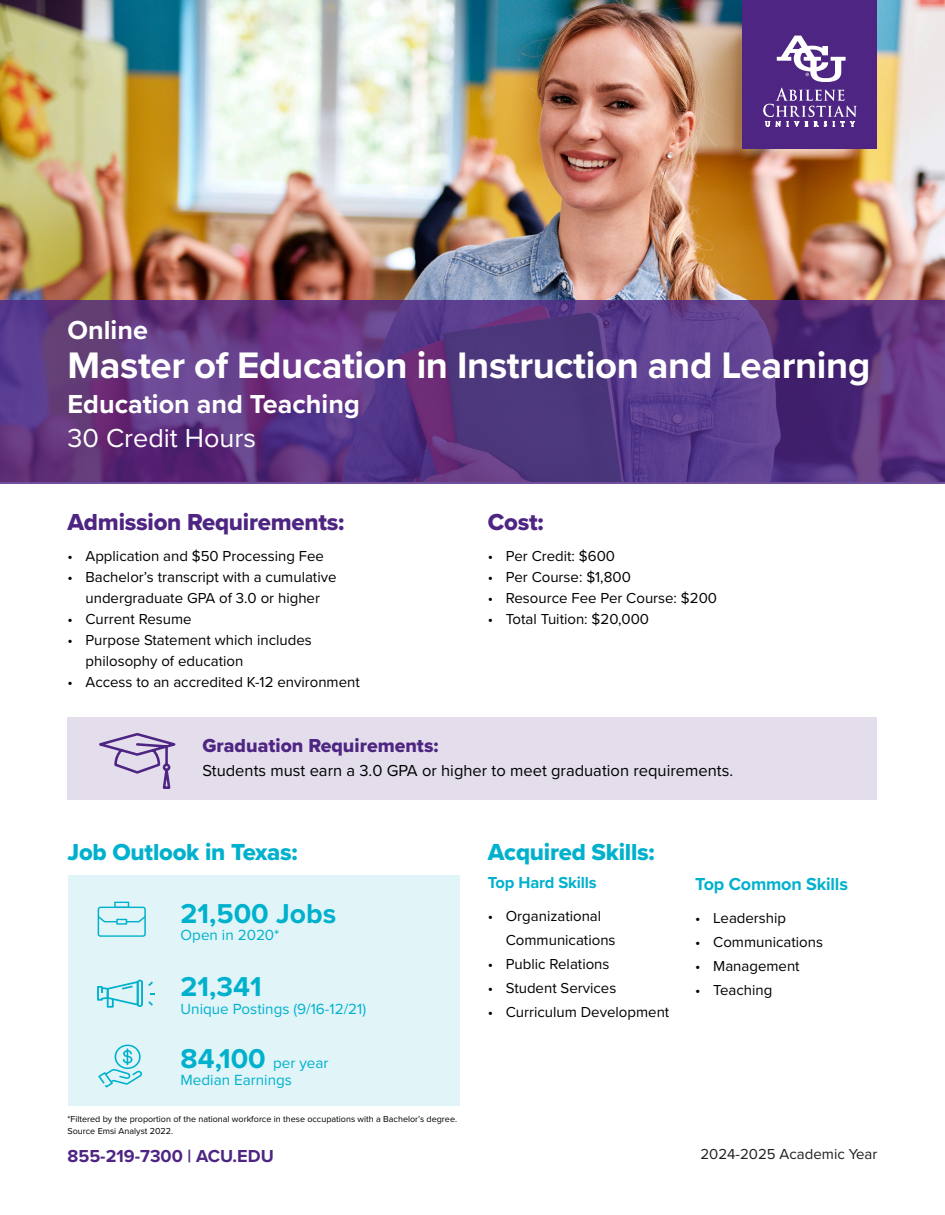
<style>
.page{position:relative;width:945px;height:1215px;background:#fff}
.page>*{position:absolute;margin:0;border:0;box-sizing:border-box;transform-origin:0 0}
.t1{font:700 38.25px "Proxima Nova";letter-spacing:-.01em;color:#fff}
.t2{font:700 28.35px "Proxima Nova";color:#00b1cd}
.t3{font:700 27px "Proxima Nova";color:#fff}
.t4{font:27px "Proxima Nova";color:#fff}
.t5{font:24px "Proxima Nova Extrabld";letter-spacing:-.01em;color:#00b1cd}
.t6{font:24px "Proxima Nova Extrabld";letter-spacing:-.01em;color:#4e2582}
.t7{font:19.5px "Proxima Nova Extrabld";color:#4e2582}
.t8{font:700 18px "Proxima Nova";color:#4e2582}
.t9{font:700 18px "Proxima Nova";letter-spacing:-.01em;color:#00b1cd}
.t10{font:16.5px "Proxima Nova";color:#000}
.t11{font:700 16.5px "Proxima Nova";letter-spacing:-.01em;color:#00b1cd}
.t12{font:15.3px "Proxima Nova";color:#00b1cd}
.t13{font:15px/21px "Proxima Nova";color:#000}
.t14{font:15px "Proxima Nova";color:#231f20}
.t15{font:9px "Proxima Nova";color:#000}
.s1{font-weight:700;font-size:28.35px}
</style>
<div class="page">
<img style="left:0;top:0;width:945px;height:300px">
<svg style="left:0;top:300px;width:945px;height:183px;background:#5b3682"></svg>
<div style="left:742px;top:0;width:136px;height:148px;background:#4e2582"></div>
<svg style="left:763px;top:88px;width:94px;height:38px"></svg>
<svg style="left:777px;top:36px;width:69px;height:46px"></svg>
<div style="left:68px;top:875px;width:392px;height:231px;background:#e1f5f9"></div>
<svg style="left:98px;top:1045px;width:44px;height:43px"></svg>
<svg style="left:97px;top:980px;width:58px;height:28px"></svg>
<svg style="left:98px;top:902px;width:48px;height:35px"></svg>
<div style="left:68px;top:717px;width:810px;height:83px;background:#e4deec"></div>
<svg style="left:99px;top:733px;width:77px;height:56px"></svg>
<p class="t3" style="left:68px;top:310px;width:82px">Online</p>
<p class="t1" style="left:68px;top:337px;width:804px">Master of Education in Instruction and Learning</p>
<p class="t3" style="left:68px;top:384px;width:294px">Education and Teaching</p>
<p class="t4" style="left:68px;top:418px;width:190px">30 Credit Hours</p>
<p class="t6" style="left:68px;top:504px;width:278px">Admission Requirements:</p>
<p class="t13" style="left:68px;top:545px;width:258px">• Application and $50 Processing Fee</p>
<p class="t13" style="left:68px;top:566px;width:271px;text-align:center">• Bachelor’s transcript with a cumulative undergraduate GPA of 3.0 or higher</p>
<p class="t13" style="left:68px;top:608px;width:126px">• Current Resume</p>
<p class="t13" style="left:86px;top:629px;width:228px;text-indent:-18px">• Purpose Statement which includes philosophy of education</p>
<p class="t13" style="left:68px;top:671px;width:294px">• Access to an accredited K-12 environment</p>
<p class="t6" style="left:488px;top:504px;width:57px">Cost:</p>
<p class="t13" style="left:488px;top:545px;width:129px">• Per Credit: $600</p>
<p class="t13" style="left:488px;top:566px;width:145px">• Per Course: $1,800</p>
<p class="t13" style="left:488px;top:587px;width:231px">• Resource Fee Per Course: $200</p>
<p class="t13" style="left:488px;top:608px;width:163px">• Total Tuition: $20,000</p>
<p class="t7" style="left:202px;top:731px;width:238px">Graduation Requirements:</p>
<p class="t10" style="left:202px;top:758px;width:532px">Students must earn a 3.0 GPA or higher to meet graduation requirements.</p>
<p class="t5" style="left:68px;top:835px;width:232px">Job Outlook in Texas:</p>
<p class="t5" style="left:488px;top:835px;width:168px">Acquired Skills:</p>
<p class="t11" style="left:488px;top:871px;width:110px">Top Hard Skills</p>
<p class="t13" style="left:506px;top:904px;width:111px;line-height:24px;text-indent:-18px">• Organizational<br>Communications</p>
<p class="t13" style="left:488px;top:953px;width:123px">• Public Relations</p>
<p class="t13" style="left:488px;top:977px;width:130px">• Student Services</p>
<p class="t13" style="left:488px;top:1001px;width:183px">• Curriculum Development</p>
<p class="t2" style="left:181px;top:892px;width:157px">21,500 Jobs</p>
<p class="t12" style="left:181px;top:924px;width:100px">Open in 2020*</p>
<p class="t2" style="left:181px;top:966px;width:83px">21,341</p>
<p class="t12" style="left:181px;top:997px;width:187px">Unique Postings (9/16-12/21)</p>
<p class="t12" style="left:181px;top:1051px;width:149px"><span class="s1">84,100</span> per year</p>
<p class="t12" style="left:181px;top:1069px;width:113px">Median Earnings</p>
<p class="t15" style="left:68px;top:1112px;width:391px">*Filtered by the proportion of the national workforce in these occupations with a Bachelor’s degree.</p>
<p class="t15" style="left:68px;top:1124px;width:107px">Source Emsi Analyst 2022.</p>
<p class="t9" style="left:695px;top:870px;width:154px">Top Common Skills</p>
<p class="t13" style="left:695px;top:906px;width:92px">• Leadership</p>
<p class="t13" style="left:695px;top:930px;width:129px">• Communications</p>
<p class="t13" style="left:695px;top:954px;width:106px">• Management</p>
<p class="t13" style="left:695px;top:978px;width:79px">• Teaching</p>
<p class="t8" style="left:68px;top:1142px;width:208px">855-219-7300 | ACU.EDU</p>
<p class="t14" style="left:700px;top:1143px;width:179px">2024-2025 Academic Year</p>
</div>
